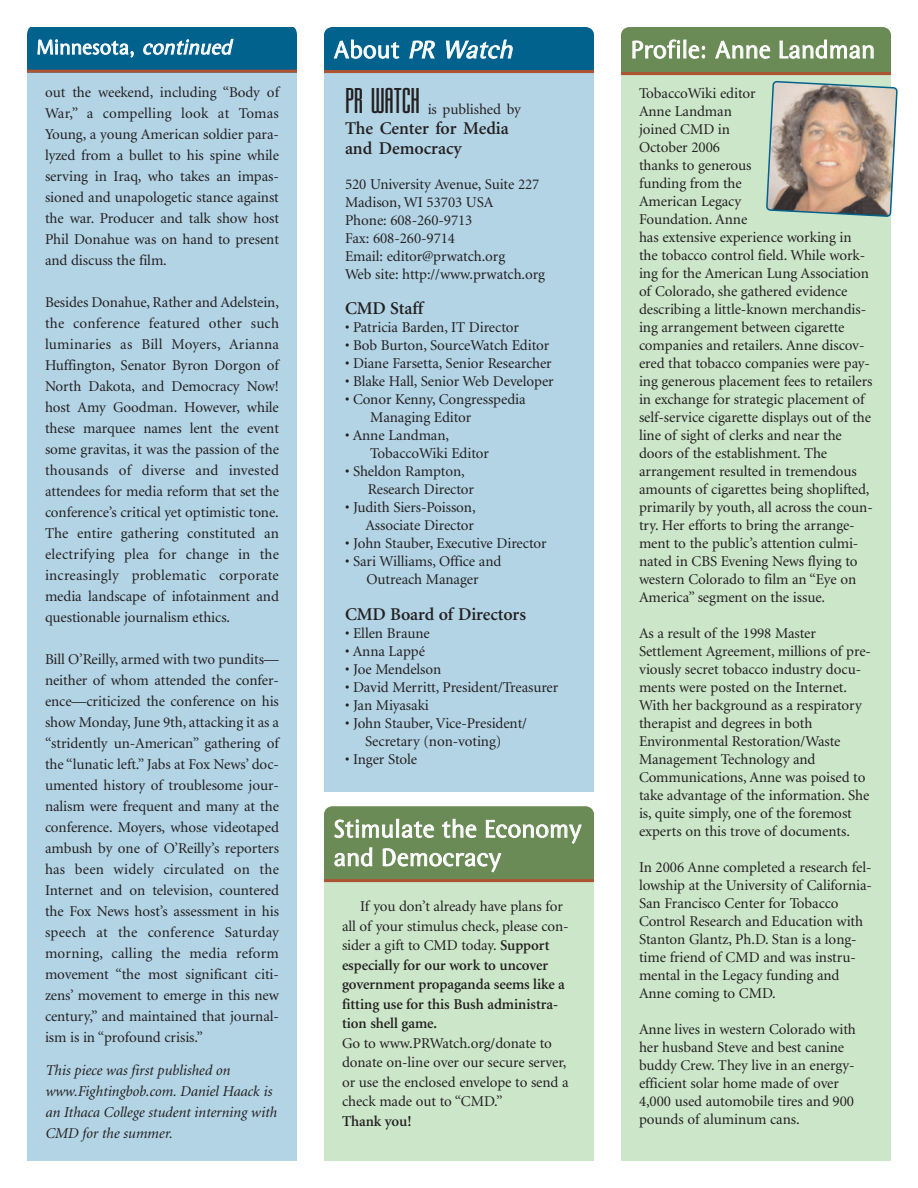
<style>
.page{position:relative;width:918px;height:1188px;background:#fff}
.page>*{position:absolute;margin:0;border:0;box-sizing:border-box;transform-origin:0 0}
.t1{font:37.5px "Mekanik Plain";letter-spacing:-.005em;color:#231f20}
.t2{font:25.5px/28.5px "Wunderlich";letter-spacing:-.01em;color:#fff}
.t3{font:italic 25.5px "Wunderlich";color:#fff}
.t4{font:21px "Wunderlich";letter-spacing:-.015em;color:#fff}
.t5{font:600 18px/19.5px "Minion";letter-spacing:-.005em;color:#231f20}
.t6{font:15px/18px "Minion";letter-spacing:-.005em;color:#231f20}
.t7{font:600 15px/19.5px "Minion";letter-spacing:-.005em;color:#231f20}
.t8{font:italic 15px/21px "Minion";letter-spacing:-.005em;color:#231f20}
.s1{font-style:italic}
.s2{font-style:normal}
.s3{font-weight:400}
</style>
<div class="page">
<div style="left:621px;top:66px;width:270px;height:1095px;background:#cce6ca"></div>
<div style="left:27px;top:67px;width:270px;height:1094px;background:#b3d4e5"></div>
<svg style="left:766px;top:81px;width:132px;height:136px;background:#ae9e8f"></svg>
<div style="left:27px;top:27px;width:270px;height:43px;background:#01628d"></div>
<hr style="left:27px;top:70px;width:270px;height:3px;background:#ae5331">
<div style="left:324px;top:883px;width:270px;height:278px;background:#cce6ca"></div>
<div style="left:621px;top:27px;width:270px;height:45px;background:#6a8a56"></div>
<div style="left:324px;top:806px;width:270px;height:73px;background:#6a8a56"></div>
<hr style="left:621px;top:72px;width:270px;height:3px;background:#ae5331">
<hr style="left:324px;top:879px;width:270px;height:3px;background:#ae5331">
<div style="left:324px;top:67px;width:270px;height:725px;background:#b3d4e5"></div>
<div style="left:324px;top:27px;width:270px;height:43px;background:#01628d"></div>
<hr style="left:324px;top:70px;width:270px;height:3px;background:#ae5331">
<h3 class="t4" style="left:36px;top:39px;width:201px">Minnesota, <span class="s1">continued</span></h3>
<p class="t6" style="left:45px;top:83px;width:236px;line-height:21px;text-align:justify">out the weekend, including “Body of War,” a compelling look at Tomas Young, a young American soldier para&shy;lyzed from a bullet to his spine while serving in Iraq, who takes an impas&shy;sioned and unapologetic stance against the war. Producer and talk show host Phil Donahue was on hand to present and discuss the film.</p>
<p class="t6" style="left:45px;top:293px;width:236px;line-height:21px;text-align:justify">Besides Donahue, Rather and Adelstein, the conference featured other such luminaries as Bill Moyers, Arianna Huffington, Senator Byron Dorgon of North Dakota, and Democracy Now! host Amy Goodman. However, while these marquee names lent the event some gravitas, it was the passion of the thousands of diverse and invested attendees for media reform that set the conference’s critical yet optimistic tone.<br>The entire gathering constituted an electrifying plea for change in the increasingly problematic corporate media landscape of infotainment and questionable journalism ethics.</p>
<p class="t6" style="left:45px;top:650px;width:236px;line-height:21px;text-align:justify">Bill O’Reilly, armed with two pundits— neither of whom attended the confer&shy;ence—criticized the conference on his show Monday, June 9th, attacking it as a “stridently un-American” gathering of the “lunatic left.” Jabs at Fox News’ doc&shy;umented history of troublesome jour&shy;nalism were frequent and many at the conference. Moyers, whose videotaped ambush by one of O’Reilly’s reporters has been widely circulated on the Internet and on television, countered the Fox News host’s assessment in his speech at the conference Saturday morning, calling the media reform movement “the most significant citi&shy;zens’ movement to emerge in this new century,” and maintained that journal&shy;ism is in “profound crisis.”</p>
<p class="t8" style="left:45px;top:1061px;width:233px">This piece was first published on www.Fightingbob.com. Daniel Haack is an Ithaca College student interning with CMD for the summer.</p>
<h2 class="t3" style="left:333px;top:40px;width:186px"><span class="s2">About</span> PR Watch</h2>
<h1 class="t1" style="left:345px;top:86px;width:77px">PR WATCH</h1>
<p class="t6" style="left:428px;top:102px;width:95px">is published by</p>
<p class="t5" style="left:345px;top:120px;width:165px">The Center for Media and Democracy</p>
<p class="t6" style="left:345px;top:177px;width:202px">520 University Avenue, Suite 227<br>Madison, WI 53703 USA<br>Phone: 608-260-9713<br>Fax: 608-260-9714<br>Email: editor@prwatch.org<br>Web site: http://www.prwatch.org</p>
<p class="t5" style="left:345px;top:300px;width:80px">CMD Staff</p>
<p class="t6" style="left:345px;top:320px;width:175px">• Patricia Barden, IT Director</p>
<p class="t6" style="left:345px;top:338px;width:206px">• Bob Burton, SourceWatch Editor</p>
<p class="t6" style="left:345px;top:356px;width:208px">• Diane Farsetta, Senior Researcher</p>
<p class="t6" style="left:345px;top:374px;width:210px">• Blake Hall, Senior Web Developer</p>
<p class="t6" style="left:370px;top:392px;width:157px;text-indent:-25px">• Conor Kenny, Congresspedia<br>Managing Editor</p>
<p class="t6" style="left:370px;top:428px;width:120px;text-indent:-25px">• Anne Landman,<br>TobaccoWiki Editor</p>
<p class="t6" style="left:368px;top:464px;width:108px;text-indent:-23px">• Sheldon Rampton,<br>Research Director</p>
<p class="t6" style="left:345px;top:500px;width:132px;text-align:right">• Judith Siers-Poisson,<br>Associate Director</p>
<p class="t6" style="left:345px;top:536px;width:203px">• John Stauber, Executive Director</p>
<p class="t6" style="left:345px;top:554px;width:158px;text-align:center">• Sari Williams, Office and<br>Outreach Manager</p>
<p class="t5" style="left:345px;top:606px;width:183px">CMD Board of Directors</p>
<p class="t6" style="left:345px;top:626px;width:86px">• Ellen Braune</p>
<p class="t6" style="left:345px;top:644px;width:81px">• Anna Lappé</p>
<p class="t6" style="left:345px;top:662px;width:98px">• Joe Mendelson</p>
<p class="t6" style="left:345px;top:680px;width:215px">• David Merritt, President/Treasurer</p>
<p class="t6" style="left:345px;top:698px;width:85px">• Jan Miyasaki</p>
<p class="t6" style="left:345px;top:716px;width:184px;text-align:center">• John Stauber, Vice-President/<br>Secretary (non-voting)</p>
<p class="t6" style="left:345px;top:752px;width:74px">• Inger Stole</p>
<h2 class="t2" style="left:333px;top:817px;width:250px">Stimulate the Economy and Democracy</h2>
<p class="t7" style="left:342px;top:898px;width:228px;text-indent:18px"><span class="s3">If you don’t already have plans for all of your stimulus check, please con&shy;sider a gift to CMD today.</span> Support especially for our work to uncover government propaganda seems like a fitting use for this Bush administra&shy;tion shell game.</p>
<p class="t6" style="left:342px;top:1035px;width:228px;line-height:19.5px">Go to www.PRWatch.org/donate to donate on-line over our secure server, or use the enclosed envelope to send a check made out to “CMD.”</p>
<p class="t7" style="left:342px;top:1113px;width:71px">Thank you!</p>
<h2 class="t2" style="left:630px;top:38px;width:246px">Profile: Anne Landman</h2>
<p class="t6" style="left:639px;top:86px;width:235px">TobaccoWiki editor<br>Anne Landman<br>joined CMD in<br>October 2006<br>thanks to generous<br>funding from the<br>American Legacy<br>Foundation. Anne<br>has extensive experience working in the tobacco control field. While work&shy;ing for the American Lung Association of Colorado, she gathered evidence describing a little-known merchandis&shy;ing arrangement between cigarette companies and retailers. Anne discov&shy;ered that tobacco companies were pay&shy;ing generous placement fees to retailers in exchange for strategic placement of self-service cigarette displays out of the line of sight of clerks and near the doors of the establishment. The arrangement resulted in tremendous amounts of cigarettes being shoplifted, primarily by youth, all across the coun&shy;try. Her efforts to bring the arrange&shy;ment to the public’s attention culmi&shy;nated in CBS Evening News flying to western Colorado to film an “Eye on<br>America” segment on the issue.</p>
<p class="t6" style="left:639px;top:626px;width:234px">As a result of the 1998 Master Settlement Agreement, millions of pre&shy;viously secret tobacco industry docu&shy;ments were posted on the Internet.<br>With her background as a respiratory therapist and degrees in both Environmental Restoration/Waste Management Technology and Communications, Anne was poised to take advantage of the information. She is, quite simply, one of the foremost experts on this trove of documents.</p>
<p class="t6" style="left:639px;top:860px;width:235px">In 2006 Anne completed a research fel&shy;lowship at the University of California-San Francisco Center for Tobacco Control Research and Education with Stanton Glantz, Ph.D. Stan is a long&shy;time friend of CMD and was instru&shy;mental in the Legacy funding and Anne coming to CMD.</p>
<p class="t6" style="left:639px;top:1022px;width:218px">Anne lives in western Colorado with her husband Steve and best canine buddy Crew. They live in an energy&shy;efficient solar home made of over<br>4,000 used automobile tires and 900 pounds of aluminum cans.</p>
</div>
